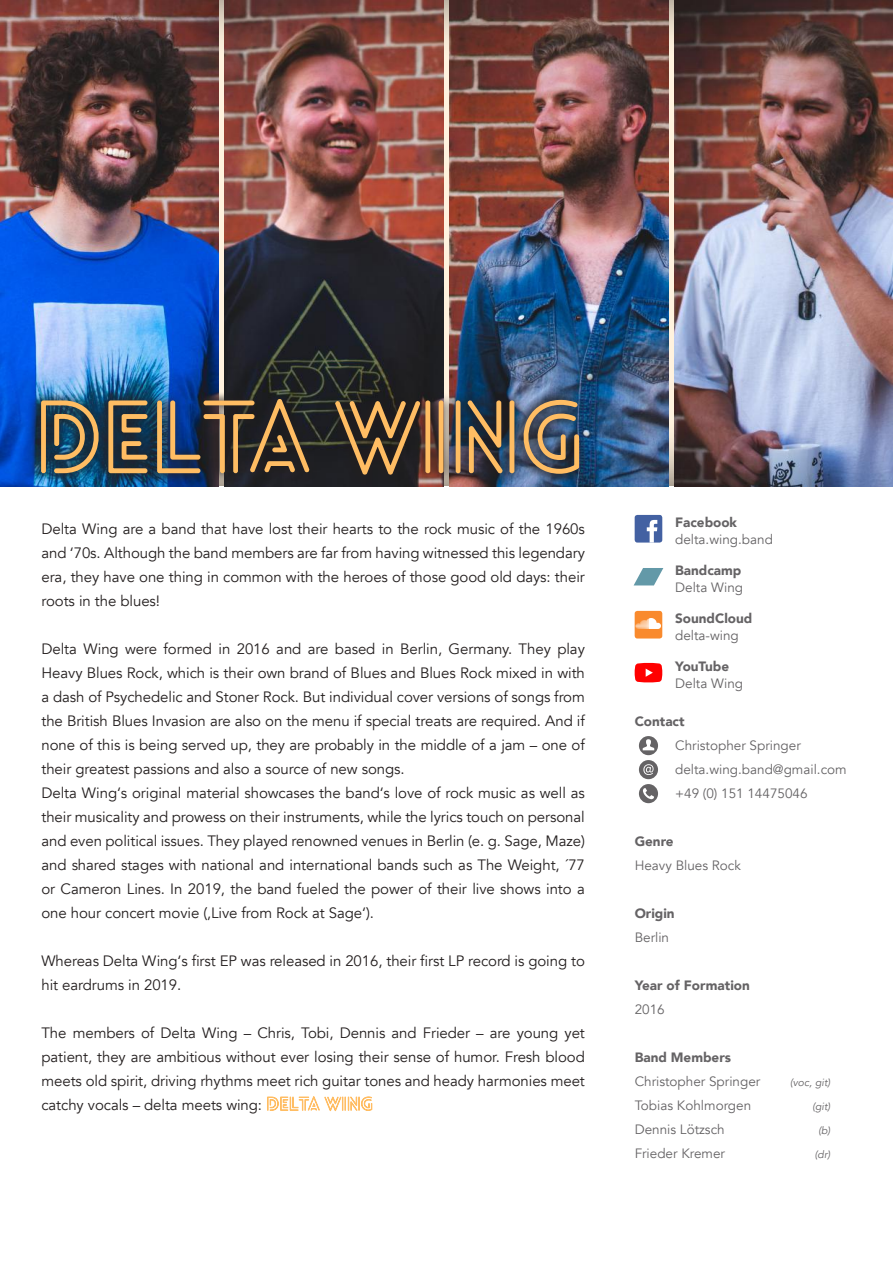
<style>
.page{position:relative;width:893px;height:1263px;background:#fff}
.page>*{position:absolute;margin:0;border:0;box-sizing:border-box;transform-origin:0 0}
.t1{font:15px/24px "Avenir";letter-spacing:-.005em;color:#241f1f;text-align:justify}
.t2{font:13.5px/24px "Avenir";color:#656365}
.t3{font:900 13.5px "Avenir";color:#656365}
.t4{font:italic 10.5px "Avenir";color:#656365}
.s1{font-family:"Lovelo Line";font-weight:300;font-size:18px;color:#ffbd63}
</style>
<div class="page">
<img style="left:0;top:0;width:219px;height:486px">
<img style="left:674px;top:0;width:219px;height:486px">
<img style="left:450px;top:0;width:219px;height:486px">
<img style="left:224px;top:0;width:219px;height:486px">
<svg style="left:267px;top:1096px;width:106px;height:16px"></svg>
<div style="left:32px;top:390px;width:556px;height:93px;background:#241f1f;opacity:.9"></div>
<svg style="left:40px;top:399px;width:60px;height:76px;background:#61685c"></svg>
<svg style="left:107px;top:399px;width:42px;height:76px;background:#6d624c"></svg>
<svg style="left:156px;top:397px;width:155px;height:87px;background:#4f4944"></svg>
<svg style="left:336px;top:389px;width:85px;height:88px;background:#554530"></svg>
<div style="left:439px;top:400px;width:4px;height:73px;border:3px solid #ffbd63"></div>
<div style="left:425px;top:400px;width:5px;height:73px;border:3px solid #ffbd63"></div>
<img style="left:454px;top:399px;width:126px;height:80px">
<svg style="left:639px;top:736px;width:19px;height:19px"></svg>
<svg style="left:643px;top:739px;width:11px;height:11px"></svg>
<div style="left:639px;top:760px;width:19px;height:19px;background:#656365;border-radius:50%"></div>
<svg style="left:643px;top:764px;width:11px;height:11px"></svg>
<div style="left:639px;top:784px;width:19px;height:19px;background:#656365;border-radius:50%"></div>
<svg style="left:643px;top:788px;width:11px;height:11px"></svg>
<div style="left:635px;top:515px;width:27px;height:28px;background:#4361a2;border-radius:3px"></div>
<svg style="left:647px;top:520px;width:10px;height:23px"></svg>
<div style="left:635px;top:611px;width:27px;height:27px;background:#f98a2d;border-radius:3px"></div>
<svg style="left:636px;top:618px;width:25px;height:11px"></svg>
<svg style="left:635px;top:663px;width:27px;height:19px"></svg>
<svg style="left:634px;top:568px;width:29px;height:17px"></svg>
<p class="t1" style="left:41px;top:517px;width:545px">Delta Wing are a band that have lost their hearts to the rock music of the 1960s and ‘70s. Although the band members are far from having witnessed this legendary era, they have one thing in common with the heroes of those good old days: their roots in the blues!</p>
<p class="t1" style="left:41px;top:637px;width:545px;text-align:left">Delta Wing were formed in 2016 and are based in Berlin, Germany. They play Heavy Blues Rock, which is their own brand of Blues and Blues Rock mixed in with a dash of Psychedelic and Stoner Rock. But individual cover versions of songs from the British Blues Invasion are also on the menu if special treats are required. And if none of this is being served up, they are probably in the middle of a jam – one of their greatest passions and also a source of new songs.<br>Delta Wing‘s original material showcases the band‘s love of rock music as well as their musicality and prowess on their instruments, while the lyrics touch on personal and even political issues. They played renowned venues in Berlin (e. g. Sage, Maze) and shared stages with national and international bands such as The Weight, ´77 or Cameron Lines. In 2019, the band fueled the power of their live shows into a one hour concert movie (‚Live from Rock at Sage‘).</p>
<p class="t1" style="left:41px;top:949px;width:545px">Whereas Delta Wing‘s first EP was released in 2016, their first LP record is going to hit eardrums in 2019.</p>
<p class="t1" style="left:41px;top:1021px;width:545px">The members of Delta Wing – Chris, Tobi, Dennis and Frieder – are young yet patient, they are ambitious without ever losing their sense of humor. Fresh blood meets old spirit, driving rhythms meet rich guitar tones and heady harmonies meet catchy vocals – delta meets wing: <span class="s1">DELTA WING</span></p>
<p class="t3" style="left:675px;top:511px;width:63px">Facebook</p>
<p class="t2" style="left:675px;top:527px;width:99px">delta.wing.band</p>
<p class="t3" style="left:675px;top:559px;width:68px">Bandcamp</p>
<p class="t2" style="left:675px;top:575px;width:70px">Delta Wing</p>
<p class="t3" style="left:675px;top:607px;width:79px">SoundCloud</p>
<p class="t2" style="left:675px;top:623px;width:65px">delta-wing</p>
<p class="t3" style="left:675px;top:655px;width:56px">YouTube</p>
<p class="t2" style="left:675px;top:671px;width:70px">Delta Wing</p>
<p class="t3" style="left:635px;top:710px;width:51px">Contact</p>
<p class="t2" style="left:675px;top:734px;width:173px">Christopher Springer delta.wing.band@gmail.com +49 (0) 151 14475046</p>
<p class="t3" style="left:635px;top:830px;width:41px">Genre</p>
<p class="t2" style="left:635px;top:854px;width:108px">Heavy Blues Rock</p>
<p class="t3" style="left:635px;top:902px;width:42px">Origin</p>
<p class="t2" style="left:635px;top:926px;width:36px">Berlin</p>
<p class="t3" style="left:635px;top:974px;width:117px">Year of Formation</p>
<p class="t2" style="left:635px;top:998px;width:32px">2016</p>
<p class="t3" style="left:635px;top:1046px;width:98px">Band Members</p>
<p class="t2" style="left:635px;top:1070px;width:127px">Christopher Springer</p>
<p class="t4" style="left:790px;top:1076px;width:42px">(voc, git)</p>
<p class="t2" style="left:635px;top:1094px;width:118px">Tobias Kohlmorgen</p>
<p class="t4" style="left:812px;top:1100px;width:19px">(git)</p>
<p class="t2" style="left:635px;top:1118px;width:92px">Dennis Lötzsch</p>
<p class="t4" style="left:818px;top:1124px;width:13px">(b)</p>
<p class="t2" style="left:635px;top:1142px;width:92px">Frieder Kremer</p>
<p class="t4" style="left:815px;top:1148px;width:17px">(dr)</p>
</div>
